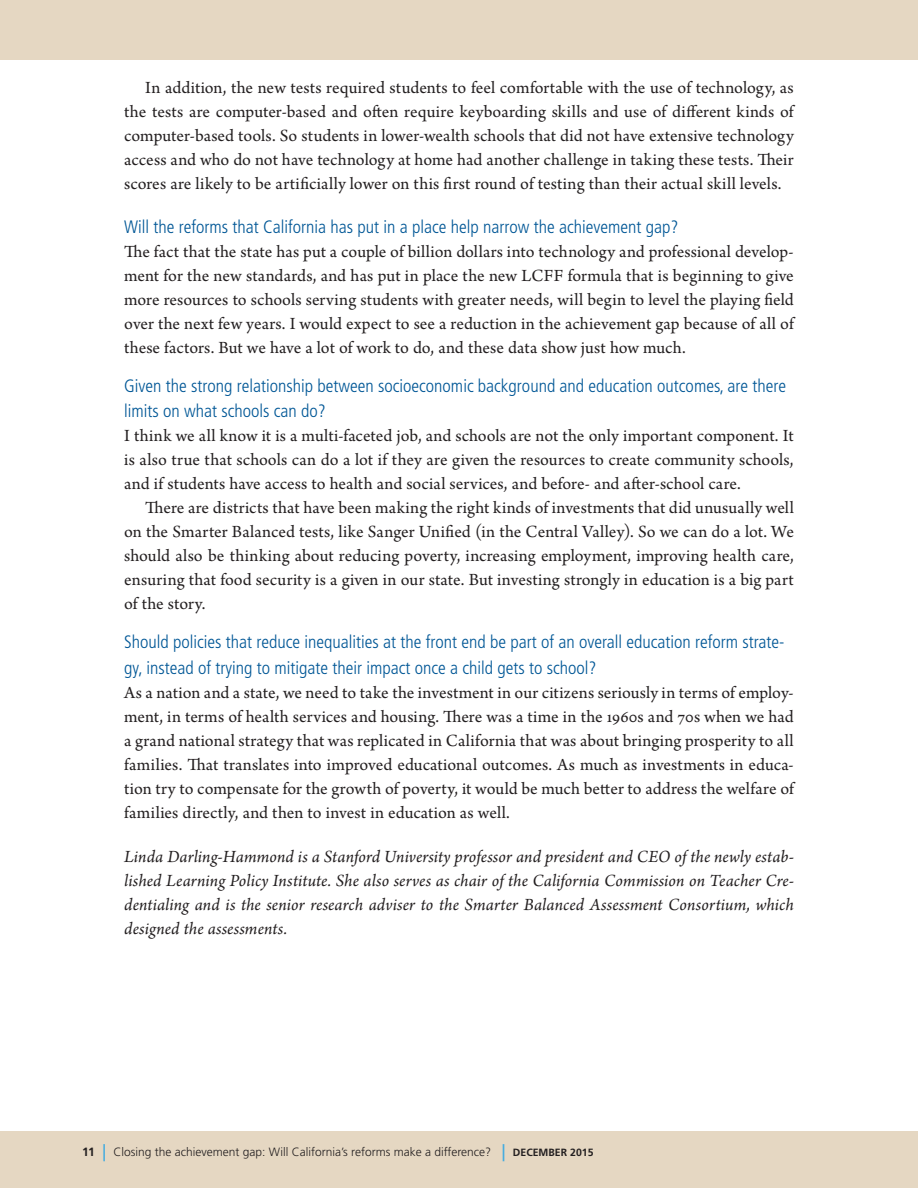
<style>
.page{position:relative;width:918px;height:1188px;background:#fff}
.page>*{position:absolute;margin:0;border:0;box-sizing:border-box;transform-origin:0 0}
.main_text_-_1st_par{font:18px/24px "Arno Pro";color:#231f20;text-align:justify}
.main_text{font:18px/24px "Arno Pro";letter-spacing:.005em;color:#231f20;text-align:justify}
.Subhead{font:300 condensed 18px/25.5px "Frutiger";color:#005796}
.AuthorBio{font:italic 18px/24px "Arno Pro";letter-spacing:.005em;color:#231f20;text-align:justify}
.t1{font:300 12px "Frutiger";color:#231f20}
.s1{font-weight:700}
.s2{font-size:22.5px;color:#41abe0}
.s3{font-weight:700;font-size:10.5px}
</style>
<div class="page">
<div style="left:0;top:1132px;width:918px;height:56px;background:#e5d7c2"></div>
<div style="left:0;top:0;width:918px;height:59px;background:#e5d7c2"></div>
<p class="main_text" style="left:124px;top:77px;width:671px;text-indent:21px">In addition, the new tests required students to feel comfortable with the use of technology, as the tests are computer-based and often require keyboarding skills and use of different kinds of computer-based tools. So students in lower-wealth schools that did not have extensive technology access and who do not have technology at home had another challenge in taking these tests. Their scores are likely to be artificially lower on this first round of testing than their actual skill levels.</p>
<p class="Subhead" style="left:124px;top:214px;width:556px">Will the reforms that California has put in a place help narrow the achievement gap?</p>
<p class="main_text_-_1st_par" style="left:124px;top:240px;width:671px">The fact that the state has put a couple of billion dollars into technology and professional develop&shy;ment for the new standards, and has put in place the new LCFF formula that is beginning to give more resources to schools serving students with greater needs, will begin to level the playing field over the next few years. I would expect to see a reduction in the achievement gap because of all of these factors. But we have a lot of work to do, and these data show just how much.</p>
<p class="Subhead" style="left:124px;top:373px;width:664px">Given the strong relationship between socioeconomic background and education outcomes, are there limits on what schools can do?</p>
<p class="main_text_-_1st_par" style="left:124px;top:425px;width:671px">I think we all know it is a multi-faceted job, and schools are not the only important component. It is also true that schools can do a lot if they are given the resources to create community schools, and if students have access to health and social services, and before- and after-school care.</p>
<p class="main_text" style="left:124px;top:497px;width:671px;text-indent:21px">There are districts that have been making the right kinds of investments that did unusually well on the Smarter Balanced tests, like Sanger Unified (in the Central Valley). So we can do a lot. We should also be thinking about reducing poverty, increasing employment, improving health care, ensuring that food security is a given in our state. But investing strongly in education is a big part of the story.</p>
<p class="Subhead" style="left:124px;top:629px;width:662px">Should policies that reduce inequalities at the front end be part of an overall education reform strate&shy;gy, instead of trying to mitigate their impact once a child gets to school?</p>
<p class="main_text_-_1st_par" style="left:124px;top:681px;width:671px">As a nation and a state, we need to take the investment in our citizens seriously in terms of employ&shy;ment, in terms of health services and housing. There was a time in the 1960s and 70s when we had a grand national strategy that was replicated in California that was about bringing prosperity to all families. That translates into improved educational outcomes. As much as investments in educa&shy;tion try to compensate for the growth of poverty, it would be much better to address the welfare of families directly, and then to invest in education as well.</p>
<p class="AuthorBio" style="left:124px;top:846px;width:671px">Linda Darling-Hammond is a Stanford University professor and president and CEO of the newly estab&shy;lished Learning Policy Institute. She also serves as chair of the California Commission on Teacher Cre&shy;dentialing and is the senior research adviser to the Smarter Balanced Assessment Consortium, which designed the assessments.</p>
<p class="t1" style="left:82px;top:1145px;width:513px"><span class="s1">11</span> <span class="s2">|</span> Closing the achievement gap: Will California’s reforms make a difference? <span class="s2">|</span> <span class="s3">DECEMBER 2015</span></p>
</div>
